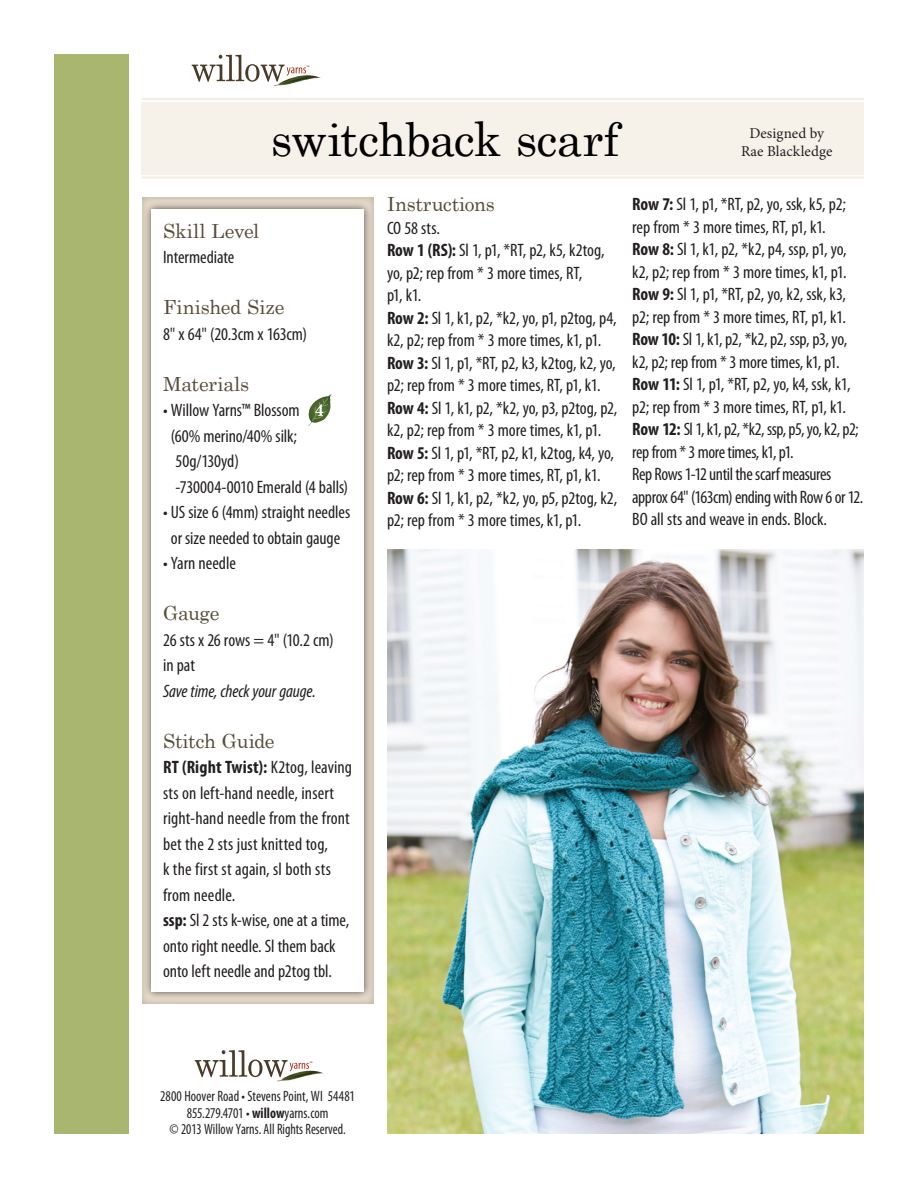
<style>
.page{position:relative;width:918px;height:1188px;background:#fff}
.page>*{position:absolute;margin:0;border:0;box-sizing:border-box;transform-origin:0 0}
.Project_Title{font:46.5px "Century Schoolbook";letter-spacing:-.02em;color:#000}
.Instructions_Head{font:19.5px "Century Schoolbook";letter-spacing:-.01em;color:#564c39}
.Bold_Body_Copy_With{font:condensed 18px/22.5px "Myriad Pro";letter-spacing:-.005em;color:#231f20}
.Body_Copy{font:condensed 18px/25.5px "Myriad Pro";letter-spacing:-.005em;color:#231f20;text-align:center}
.Body_Copy-2{font:condensed 18px/22.5px "Myriad Pro";letter-spacing:-.025em;color:#231f20}
.Bold_Body_Copy_With-2{font:condensed 18px/22.5px "Myriad Pro";letter-spacing:-.025em;color:#231f20}
.Body_Copy_Italic{font:italic condensed 18px "Myriad Pro";letter-spacing:-.005em;color:#231f20}
.t1{font:condensed 15px "Myriad Pro";color:#231f20;scale:.93 1}
.t2{font:condensed 15px "Myriad Pro";color:#231f20;scale:.9 1}
.Designed_by{font:15px/18px "Minion Pro";letter-spacing:.005em;color:#231f20;text-align:center}
.t3{font:4.95px "Myriad Pro";color:#a72b15}
.s1{font-weight:700}
</style>
<div class="page">
<div style="left:142px;top:102px;width:722px;height:72px;background:#f6f2ea"></div>
<div style="left:54px;top:54px;width:74px;height:1080px;background:#a9b670"></div>
<div style="left:136px;top:190px;width:240px;height:815px;background:#231f20;opacity:.31"></div>
<div style="left:144px;top:201px;width:228px;height:799px;background:#231f20;opacity:.75"></div>
<div style="left:152px;top:209px;width:212px;height:783px;background:#fff"></div>
<svg style="left:308px;top:394px;width:24px;height:32px"></svg>
<svg style="left:195px;top:1050px;width:114px;height:27px"></svg>
<img style="left:277px;top:1071px;width:47px;height:11px">
<svg style="left:192px;top:55px;width:114px;height:27px"></svg>
<img style="left:274px;top:75px;width:47px;height:11px">
<hr style="left:142px;top:98px;width:722px;height:2px;background:#eadecd">
<hr style="left:142px;top:176px;width:722px;height:3px;background:#eadecd">
<img style="left:387px;top:550px;width:477px;height:584px">
<p class="t3" style="left:306px;top:65px;width:5px">™</p>
<p class="Project_Title" style="left:271px;top:100px;width:350px">switchback scarf</p>
<p class="Designed_by" style="left:741px;top:125px;width:93px">Designed by<br>Rae Blackledge</p>
<p class="Instructions_Head" style="left:163px;top:214px;width:98px">Skill Level</p>
<p class="Body_Copy" style="left:163px;top:244px;width:73px">Intermediate</p>
<p class="Instructions_Head" style="left:163px;top:291px;width:123px">Finished Size</p>
<p class="Body_Copy" style="left:163px;top:321px;width:145px">8" x 64" (20.3cm x 163cm)</p>
<p class="Instructions_Head" style="left:163px;top:367px;width:88px">Materials</p>
<p class="Body_Copy" style="left:163px;top:397px;width:138px">• Willow Yarns™ Blossom (60% merino/40% silk;</p>
<p class="Body_Copy" style="left:176px;top:448px;width:65px">50g/130yd)</p>
<p class="Body_Copy" style="left:176px;top:474px;width:174px">-730004-0010 Emerald (4 balls)</p>
<p class="Body_Copy" style="left:163px;top:499px;width:189px">• US size 6 (4mm) straight needles or size needed to obtain gauge</p>
<p class="Body_Copy" style="left:163px;top:550px;width:74px">• Yarn needle</p>
<p class="Instructions_Head" style="left:163px;top:597px;width:58px">Gauge</p>
<p class="Body_Copy" style="left:163px;top:627px;width:172px;text-align:left">26 sts x 26 rows = 4" (10.2 cm) in pat</p>
<p class="Body_Copy_Italic" style="left:163px;top:680px;width:154px">Save time, check your gauge.</p>
<p class="Instructions_Head" style="left:163px;top:724px;width:113px">Stitch Guide</p>
<p class="Bold_Body_Copy_With" style="left:163px;top:754px;width:190px;line-height:25.5px"><span class="s1">RT (Right Twist):</span> K2tog, leaving sts on left-hand needle, insert right-hand needle from the front bet the 2 sts just knitted tog,<br>k the first st again, sl both sts from needle.</p>
<p class="Bold_Body_Copy_With" style="left:163px;top:907px;width:188px;line-height:25.5px"><span class="s1">ssp:</span> Sl 2 sts k-wise, one at a time, onto right needle. Sl them back onto left needle and p2tog tbl.</p>
<p class="Instructions_Head" style="left:387px;top:188px;width:109px">Instructions</p>
<p class="Body_Copy" style="left:387px;top:215px;width:54px">CO 58 sts.</p>
<p class="Bold_Body_Copy_With" style="left:387px;top:239px;width:219px"><span class="s1">Row 1 (RS):</span> Sl 1, p1, *RT, p2, k5, k2tog, yo, p2; rep from * 3 more times, RT,<br>p1, k1.</p>
<p class="Bold_Body_Copy_With" style="left:387px;top:306px;width:231px"><span class="s1">Row 2:</span> Sl 1, k1, p2, *k2, yo, p1, p2tog, p4, k2, p2; rep from * 3 more times, k1, p1.</p>
<p class="Bold_Body_Copy_With" style="left:387px;top:351px;width:230px"><span class="s1">Row 3:</span> Sl 1, p1, *RT, p2, k3, k2tog, k2, yo, p2; rep from * 3 more times, RT, p1, k1.</p>
<p class="Bold_Body_Copy_With" style="left:387px;top:396px;width:232px"><span class="s1">Row 4:</span> Sl 1, k1, p2, *k2, yo, p3, p2tog, p2, k2, p2; rep from * 3 more times, k1, p1.</p>
<p class="Bold_Body_Copy_With" style="left:387px;top:441px;width:229px"><span class="s1">Row 5:</span> Sl 1, p1, *RT, p2, k1, k2tog, k4, yo, p2; rep from * 3 more times, RT, p1, k1.</p>
<p class="Bold_Body_Copy_With" style="left:387px;top:486px;width:232px"><span class="s1">Row 6:</span> Sl 1, k1, p2, *k2, yo, p5, p2tog, k2, p2; rep from * 3 more times, k1, p1.</p>
<p class="Bold_Body_Copy_With" style="left:632px;top:193px;width:215px"><span class="s1">Row 7:</span> Sl 1, p1, *RT, p2, yo, ssk, k5, p2; rep from * 3 more times, RT, p1, k1.</p>
<p class="Bold_Body_Copy_With" style="left:632px;top:238px;width:216px"><span class="s1">Row 8:</span> Sl 1, k1, p2, *k2, p4, ssp, p1, yo, k2, p2; rep from * 3 more times, k1, p1.</p>
<p class="Bold_Body_Copy_With" style="left:632px;top:283px;width:215px"><span class="s1">Row 9:</span> Sl 1, p1, *RT, p2, yo, k2, ssk, k3, p2; rep from * 3 more times, RT, p1, k1.</p>
<p class="Bold_Body_Copy_With" style="left:632px;top:328px;width:216px"><span class="s1">Row 10:</span> Sl 1, k1, p2, *k2, p2, ssp, p3, yo, k2, p2; rep from * 3 more times, k1, p1.</p>
<p class="Bold_Body_Copy_With" style="left:632px;top:373px;width:220px"><span class="s1">Row 11:</span> Sl 1, p1, *RT, p2, yo, k4, ssk, k1, p2; rep from * 3 more times, RT, p1, k1.</p>
<p class="Bold_Body_Copy_With-2" style="left:632px;top:418px;width:228px"><span class="s1">Row 12:</span> Sl 1, k1, p2, *k2, ssp, p5, yo, k2, p2; rep from * 3 more times, k1, p1.</p>
<p class="Body_Copy-2" style="left:632px;top:463px;width:233px">Rep Rows 1-12 until the scarf measures approx 64" (163cm) ending with Row 6 or 12.</p>
<p class="Body_Copy" style="left:632px;top:507px;width:196px">BO all sts and weave in ends. Block.</p>
<p class="t3" style="left:309px;top:1060px;width:5px">™</p>
<p class="t1" style="left:160px;top:1087px;width:211px">2800 Hoover Road • Stevens Point, WI 54481</p>
<p class="t1" style="left:187px;top:1103px;width:154px">855.279.4701 • <span class="s1">willow</span>yarns.com</p>
<p class="t2" style="left:170px;top:1120px;width:197px">© 2013 Willow Yarns. All Rights Reserved.</p>
</div>
